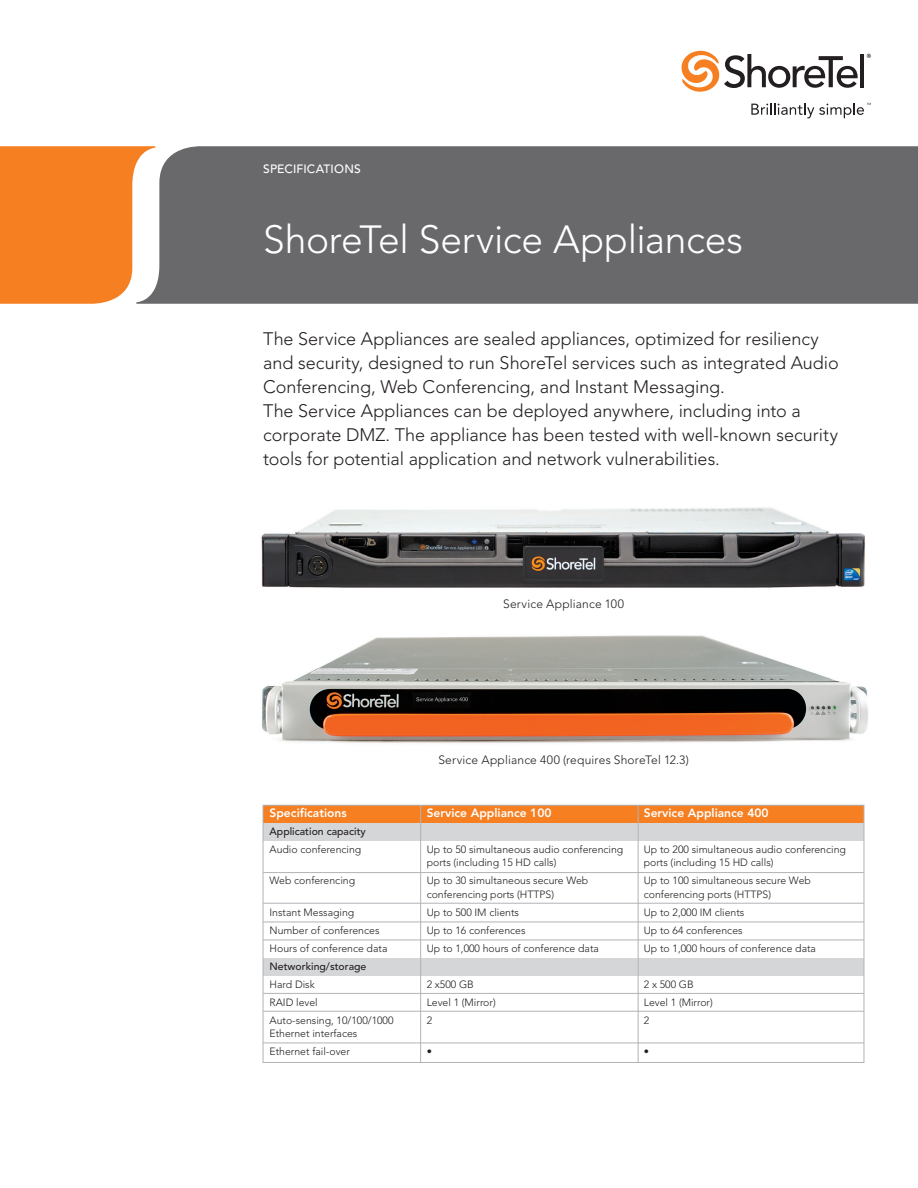
<style>
.page{position:relative;width:918px;height:1188px;background:#fff}
.page>*{position:absolute;margin:0;border:0;box-sizing:border-box;transform-origin:0 0}
.t1{font:300 39px "Avenir";letter-spacing:-.01em;color:#fff}
.t2{font:300 18px/24px "Avenir";color:#231f20}
.t3{font:300 12px "Avenir";letter-spacing:.015em;color:#231f20}
.t4{font:800 12px "Avenir";color:#fff}
.t5{font:500 12px "Avenir";letter-spacing:.01em;color:#fff}
.t6{font:300 10.5px/18px "Avenir";color:#231f20}
.t7{font:500 10.5px "Avenir";color:#231f20}
</style>
<div class="page">
<div style="left:0;top:146px;width:136px;height:158px;background:#f57f21"></div>
<div style="left:136px;top:146px;width:782px;height:158px;background:#69696c"></div>
<hr style="left:860px;top:54px;width:4px;height:33px;background:#231f20">
<svg style="left:681px;top:51px;width:177px;height:41px"></svg>
<svg style="left:867px;top:54px;width:4px;height:4px"></svg>
<svg style="left:751px;top:103px;width:120px;height:15px"></svg>
<img style="left:262px;top:635px;width:606px;height:108px">
<div style="left:263px;top:805px;width:601px;height:18px;background:#f57f21"></div>
<div style="left:263px;top:823px;width:601px;height:18px;background:#d5d6d8"></div>
<div style="left:263px;top:958px;width:601px;height:18px;background:#d5d6d8"></div>
<hr style="left:420px;top:805px;width:1px;height:257px;background:#b2b3b7">
<hr style="left:638px;top:805px;width:1px;height:257px;background:#b2b3b7">
<hr style="left:263px;top:872px;width:601px;height:1px;background:#b2b3b7">
<hr style="left:263px;top:940px;width:601px;height:1px;background:#b2b3b7">
<hr style="left:263px;top:922px;width:601px;height:1px;background:#b2b3b7">
<hr style="left:263px;top:903px;width:601px;height:1px;background:#b2b3b7">
<hr style="left:263px;top:993px;width:601px;height:1px;background:#b2b3b7">
<hr style="left:263px;top:1011px;width:601px;height:1px;background:#b2b3b7">
<hr style="left:263px;top:1043px;width:601px;height:1px;background:#b2b3b7">
<div style="left:263px;top:805px;width:601px;height:258px;border:1px solid #b2b3b7"></div>
<img style="left:261px;top:507px;width:604px;height:81px">
<p class="t5" style="left:263px;top:162px;width:99px">SPECIFICATIONS</p>
<h1 class="t1" style="left:263px;top:217px;width:481px">ShoreTel Service Appliances</h1>
<p class="t2" style="left:263px;top:326px;width:577px">The Service Appliances are sealed appliances, optimized for resiliency and security, designed to run ShoreTel services such as integrated Audio Conferencing, Web Conferencing, and Instant Messaging.<br>The Service Appliances can be deployed anywhere, including into a corporate DMZ. The appliance has been tested with well-known security tools for potential application and network vulnerabilities.</p>
<p class="t3" style="left:503px;top:596px;width:122px">Service Appliance 100</p>
<p class="t4" style="left:270px;top:806px;width:79px">Specifications</p>
<p class="t7" style="left:270px;top:825px;width:98px">Application capacity</p>
<p class="t6" style="left:270px;top:840px;width:93px">Audio conferencing</p>
<p class="t6" style="left:270px;top:872px;width:87px">Web conferencing</p>
<p class="t6" style="left:270px;top:903px;width:119px">Instant Messaging<br>Number of conferences<br>Hours of conference data</p>
<p class="t7" style="left:270px;top:960px;width:98px">Networking/storage</p>
<p class="t6" style="left:270px;top:975px;width:126px">Hard Disk<br>RAID level<br>Auto-sensing, 10/100/1000</p>
<p class="t6" style="left:270px;top:1025px;width:89px">Ethernet interfaces<br>Ethernet fail-over</p>
<p class="t3" style="left:438px;top:752px;width:252px">Service Appliance 400 (requires ShoreTel 12.3)</p>
<p class="t4" style="left:427px;top:806px;width:126px">Service Appliance 100</p>
<p class="t6" style="left:427px;top:842px;width:198px;line-height:13.5px">Up to 50 simultaneous audio conferencing ports (including 15 HD calls)</p>
<p class="t6" style="left:427px;top:874px;width:163px;line-height:13.5px">Up to 30 simultaneous secure Web conferencing ports (HTTPS)</p>
<p class="t6" style="left:427px;top:903px;width:174px">Up to 500 IM clients<br>Up to 16 conferences<br>Up to 1,000 hours of conference data</p>
<p class="t6" style="left:427px;top:975px;width:71px">2 x500 GB<br>Level 1 (Mirror)<br>2</p>
<p class="t6" style="left:427px;top:1043px;width:7px">•</p>
<p class="t4" style="left:644px;top:806px;width:126px">Service Appliance 400</p>
<p class="t6" style="left:644px;top:842px;width:204px;line-height:13.5px">Up to 200 simultaneous audio conferencing ports (including 15 HD calls)</p>
<p class="t6" style="left:644px;top:874px;width:169px;line-height:13.5px">Up to 100 simultaneous secure Web conferencing ports (HTTPS)</p>
<p class="t6" style="left:644px;top:903px;width:174px">Up to 2,000 IM clients<br>Up to 64 conferences<br>Up to 1,000 hours of conference data</p>
<p class="t6" style="left:644px;top:975px;width:71px">2 x 500 GB<br>Level 1 (Mirror)<br>2</p>
<p class="t6" style="left:644px;top:1043px;width:7px">•</p>
</div>
